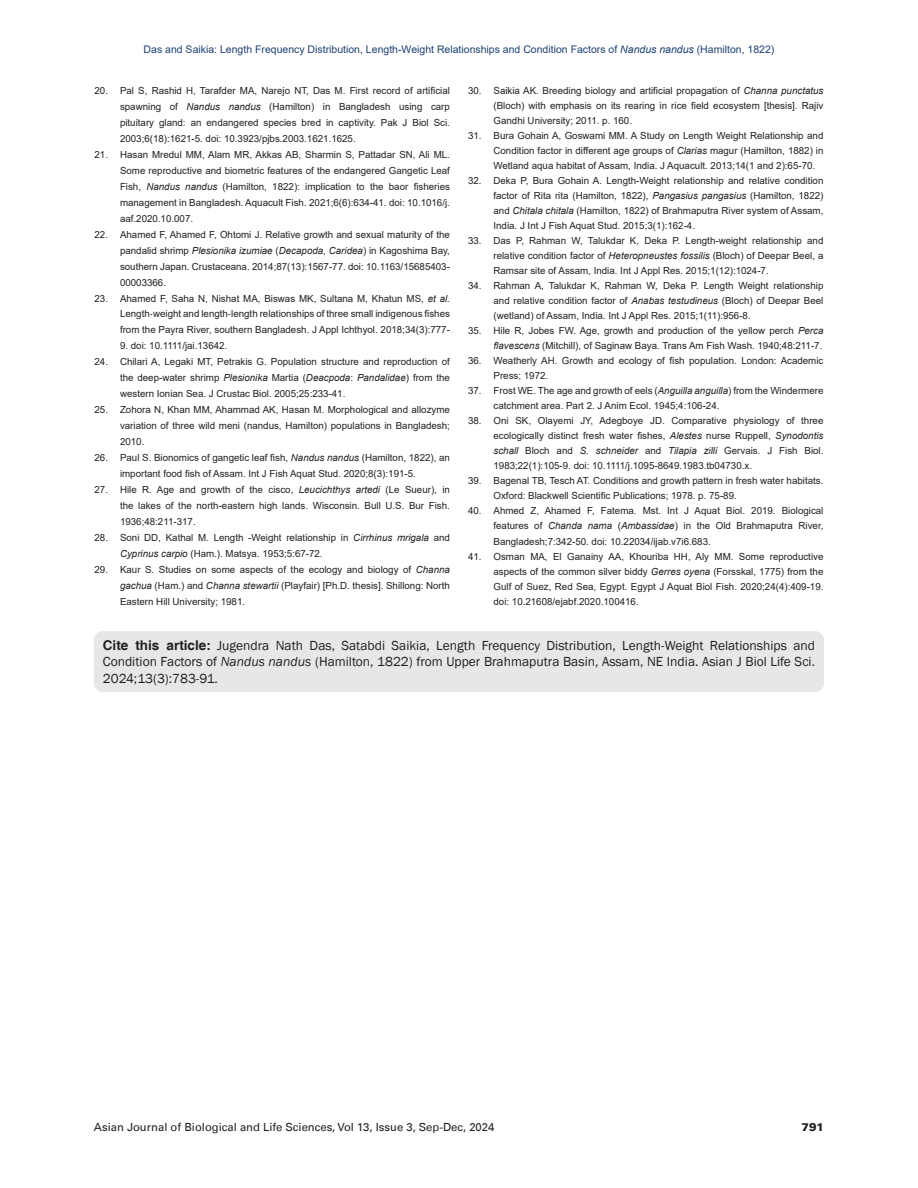
<style>
.page{position:relative;width:918px;height:1188px;background:#fff}
.page>*{position:absolute;margin:0;border:0;box-sizing:border-box;transform-origin:0 0}
.Abstract_text{font:13.5px/16.5px "Franklin Gothic";color:#231f20;text-align:justify}
.t1{font:11.25px "Univers LT";color:#231f20}
.t2{font:900 11.25px "Univers LT";color:#231f20}
.t3{font:10.5px "Arial";color:#1e4273}
.t4{font:9.75px/15px "Arial";color:#231f20;text-align:justify}
.s1{font-style:italic}
.s2{font-family:"Cambria Math"}
.s3{font-family:"Helvetica";font-weight:700}
</style>
<div class="page">
<div style="left:94px;top:631px;width:730px;height:61px;background:#e6e7e9;border-radius:9px"></div>
<p class="t3" style="left:144px;top:42px;width:632px">Das and Saikia: Length Frequency Distribution, Length-Weight Relationships and Condition Factors of <span class="s1">Nandus nandus</span> (Hamilton, 1822)</p>
<p class="t4" style="left:120px;top:83px;width:331px;line-height:15.9px;text-indent:-26px">20. Pal S, Rashid H, Tarafder MA, Narejo NT, Das M. First record of artificial spawning of <span class="s1">Nandus nandus</span> (Hamilton) in Bangladesh using carp pituitary gland: an endangered species bred in captivity. Pak J Biol Sci.<br>2003;6(18):1621-5. doi: 10.3923/pjbs.2003.1621.1625.</p>
<p class="t4" style="left:120px;top:147px;width:331px;line-height:15.9px;text-indent:-26px">21. Hasan Mredul MM, Alam MR, Akkas AB, Sharmin S, Pattadar SN, Ali ML.<br>Some reproductive and biometric features of the endangered Gangetic Leaf Fish, <span class="s1">Nandus nandus</span> (Hamilton, 1822): implication to the baor fisheries management in Bangladesh. Aquacult Fish. 2021;6(6):634-41. doi: 10.1016/j. aaf.2020.10.007.</p>
<p class="t4" style="left:120px;top:226px;width:332px;line-height:15.9px;text-indent:-26px">22. Ahamed F, Ahamed F, Ohtomi J. Relative growth and sexual maturity of the pandalid shrimp <span class="s1">Plesionika izumiae</span> (<span class="s1">Decapoda</span>, <span class="s1">Caridea</span>) in Kagoshima Bay, southern Japan. Crustaceana. 2014;87(13):1567-77. doi: 10.1163/15685403- 00003366.</p>
<p class="t4" style="left:120px;top:290px;width:332px;line-height:15.9px;text-indent:-26px">23. Ahamed F, Saha N, Nishat MA, Biswas MK, Sultana M, Khatun MS, <span class="s1">et al</span>.<br>Length<span class="s2">‐</span>weight and length<span class="s2">‐</span>length relationships of three small indigenous fishes from the Payra River, southern Bangladesh. J Appl Ichthyol. 2018;34(3):777-</p>
<p class="t4" style="left:120px;top:338px;width:109px">9. doi: 10.1111/jai.13642.</p>
<p class="t4" style="left:120px;top:354px;width:331px;line-height:15.9px;text-indent:-26px">24. Chilari A, Legaki MT, Petrakis G. Population structure and reproduction of the deep-water shrimp <span class="s1">Plesionika</span> Martia (<span class="s1">Deacpoda</span>: <span class="s1">Pandalidae</span>) from the western Ionian Sea. J Crustac Biol. 2005;25:233-41.</p>
<p class="t4" style="left:120px;top:402px;width:331px;line-height:15.9px;text-indent:-26px">25. Zohora N, Khan MM, Ahammad AK, Hasan M. Morphological and allozyme variation of three wild meni (nandus, Hamilton) populations in Bangladesh; 2010.</p>
<p class="t4" style="left:120px;top:450px;width:331px;line-height:15.9px;text-indent:-26px">26. Paul S. Bionomics of gangetic leaf fish, <span class="s1">Nandus nandus</span> (Hamilton, 1822), an important food fish of Assam. Int J Fish Aquat Stud. 2020;8(3):191-5.</p>
<p class="t4" style="left:120px;top:481px;width:331px;line-height:15.9px;text-indent:-26px">27. Hile R. Age and growth of the cisco, <span class="s1">Leucichthys artedi</span> (Le Sueur), in the lakes of the north-eastern high lands. Wisconsin. Bull U.S. Bur Fish.<br>1936;48:211-317.</p>
<p class="t4" style="left:120px;top:529px;width:331px;line-height:15.9px;text-indent:-26px">28. Soni DD, Kathal M. Length -Weight relationship in <span class="s1">Cirrhinus mrigala</span> and<br><span class="s1">Cyprinus carpio</span> (Ham.). Matsya. 1953;5:67-72.</p>
<p class="t4" style="left:120px;top:561px;width:331px;line-height:15.9px;text-indent:-26px">29. Kaur S. Studies on some aspects of the ecology and biology of <span class="s1">Channa gachua</span> (Ham.) and <span class="s1">Channa stewartii</span> (Playfair) [Ph.D. thesis]. Shillong: North Eastern Hill University; 1981.</p>
<p class="t4" style="left:494px;top:83px;width:331px;text-indent:-26px">30. Saikia AK. Breeding biology and artificial propagation of <span class="s1">Channa punctatus </span>(Bloch) with emphasis on its rearing in rice field ecosystem [thesis]. Rajiv Gandhi University; 2011. p. 160.</p>
<p class="t4" style="left:494px;top:128px;width:331px;text-indent:-26px">31. Bura Gohain A, Goswami MM. A Study on Length Weight Relationship and Condition factor in different age groups of <span class="s1">Clarias</span> magur (Hamilton, 1882) in Wetland aqua habitat of Assam, India. J Aquacult. 2013;14(1 and 2):65-70.</p>
<p class="t4" style="left:494px;top:173px;width:331px;text-indent:-26px">32. Deka P, Bura Gohain A. Length-Weight relationship and relative condition factor of Rita rita (Hamilton, 1822), <span class="s1">Pangasius pangasius</span> (Hamilton, 1822) and <span class="s1">Chitala chitala</span> (Hamilton, 1822) of Brahmaputra River system of Assam, India. J Int J Fish Aquat Stud. 2015;3(1):162-4.</p>
<p class="t4" style="left:494px;top:233px;width:331px;text-indent:-26px">33. Das P, Rahman W, Talukdar K, Deka P. Length-weight relationship and relative condition factor of <span class="s1">Heteropneustes fossilis</span> (Bloch) of Deepar Beel, a Ramsar site of Assam, India. Int J Appl Res. 2015;1(12):1024-7.</p>
<p class="t4" style="left:494px;top:278px;width:331px;text-indent:-26px">34. Rahman A, Talukdar K, Rahman W, Deka P. Length Weight relationship and relative condition factor of <span class="s1">Anabas testudineus</span> (Bloch) of Deepar Beel (wetland) of Assam, India. Int J Appl Res. 2015;1(11):956-8.</p>
<p class="t4" style="left:468px;top:323px;width:357px;text-align:right">35. Hile R, Jobes FW. Age, growth and production of the yellow perch <span class="s1">Perca flavescens</span> (Mitchill), of Saginaw Baya. Trans Am Fish Wash. 1940;48:211-7.</p>
<p class="t4" style="left:494px;top:353px;width:331px;text-indent:-26px">36. Weatherly AH. Growth and ecology of fish population. London: Academic<br>Press; 1972.</p>
<p class="t4" style="left:494px;top:383px;width:331px;text-indent:-26px">37. Frost WE. The age and growth of eels (<span class="s1">Anguilla anguilla</span>) from the Windermere catchment area. Part 2. J Anim Ecol. 1945;4:106-24.</p>
<p class="t4" style="left:494px;top:413px;width:331px;text-indent:-26px">38. Oni SK, Olayemi JY, Adegboye JD. Comparative physiology of three ecologically distinct fresh water fishes, <span class="s1">Alestes</span> nurse Ruppell, <span class="s1">Synodontis schall</span> Bloch and <span class="s1">S. schneider</span> and <span class="s1">Tilapia zilli</span> Gervais. J Fish Biol.<br>1983;22(1):105-9. doi: 10.1111/j.1095-8649.1983.tb04730.x.</p>
<p class="t4" style="left:494px;top:473px;width:331px;text-indent:-26px">39. Bagenal TB, Tesch AT. Conditions and growth pattern in fresh water habitats.<br>Oxford: Blackwell Scientific Publications; 1978. p. 75-89.</p>
<p class="t4" style="left:494px;top:503px;width:331px;text-indent:-26px">40. Ahmed Z, Ahamed F, Fatema. Mst. Int J Aquat Biol. 2019. Biological features of <span class="s1">Chanda nama</span> (<span class="s1">Ambassidae</span>) in the Old Brahmaputra River, Bangladesh;7:342-50. doi: 10.22034/ijab.v7i6.683.</p>
<p class="t4" style="left:494px;top:549px;width:331px;text-indent:-26px">41. Osman MA, El Ganainy AA, Khouriba HH, Aly MM. Some reproductive aspects of the common silver biddy <span class="s1">Gerres oyena</span> (Forsskal, 1775) from the Gulf of Suez, Red Sea, Egypt. Egypt J Aquat Biol Fish. 2020;24(4):409-19. doi: 10.21608/ejabf.2020.100416.</p>
<p class="Abstract_text" style="left:103px;top:638px;width:714px"><span class="s3">Cite this article:</span> Jugendra Nath Das, Satabdi Saikia, Length Frequency Distribution, Length-Weight Relationships and Condition Factors of <span class="s1">Nandus nandus</span> (Hamilton, 1822) from Upper Brahmaputra Basin, Assam, NE India. Asian J Biol Life Sci.<br>2024;13(3):783-91.</p>
<p class="t1" style="left:94px;top:1120px;width:402px">Asian Journal of Biological and Life Sciences, Vol 13, Issue 3, Sep-Dec, 2024</p>
<p class="t2" style="left:802px;top:1120px;width:24px">791</p>
</div>
